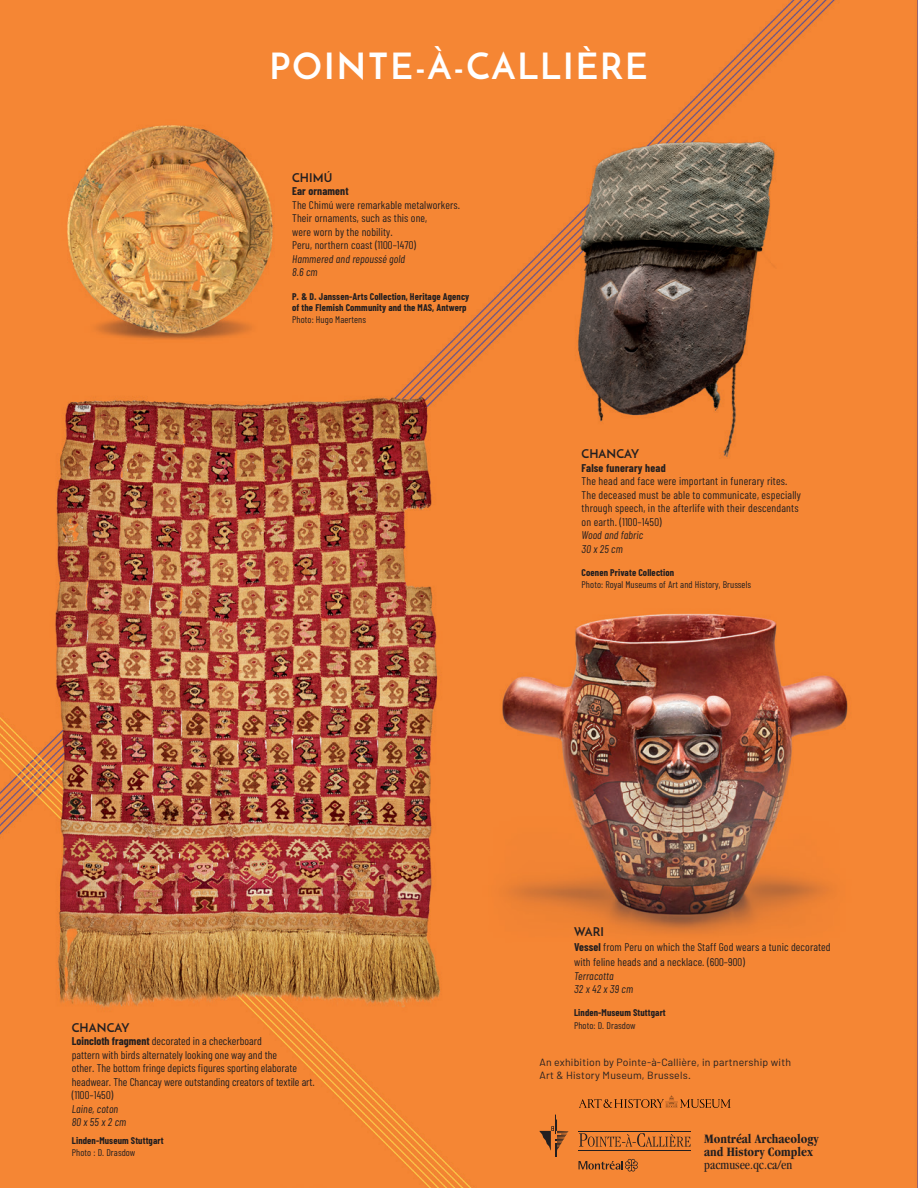
<style>
.page{position:relative;width:918px;height:1188px;background:#fff}
.page>*{position:absolute;margin:0;border:0;box-sizing:border-box;transform-origin:0 0}
.t1{font:700 36px "Josefin Sans";letter-spacing:.06em;color:#fff}
.t2{font:700 condensed 13.35px/13.2px "Garamond";color:#231f20}
.t3{font:700 12px "Josefin Sans";letter-spacing:.01em;color:#231f20}
.t4{font:11.25px "Barlow Condensed";letter-spacing:.01em;color:#231f20}
.t5{font:italic 11.25px "Barlow Condensed";letter-spacing:.01em;color:#231f20}
.t6{font:700 11.25px "Barlow Condensed";letter-spacing:.015em;color:#231f20}
.t7{font:10.5px "Barlow";letter-spacing:.02em;color:#231f20}
.t8{font:700 9.75px "Barlow Condensed";letter-spacing:.01em;color:#231f20}
.t9{font:9.75px "Barlow Condensed";letter-spacing:.01em;color:#231f20}
.s1{font-weight:700}
.s2{font-weight:400}
</style>
<div class="page">
<img style="left:1px;top:0;width:917px;height:1188px">
<svg style="left:579px;top:1133px;width:111px;height:14px;background:#cb712f"></svg>
<hr style="left:579px;top:1131px;width:112px;height:1px;background:#231f20">
<hr style="left:579px;top:1150px;width:112px;height:1px;background:#231f20">
<svg style="left:539px;top:1115px;width:29px;height:42px"></svg>
<svg style="left:579px;top:1159px;width:59px;height:13px"></svg>
<svg style="left:579px;top:1095px;width:152px;height:13px;background:#d0712c"></svg>
<p class="t1" style="left:269px;top:44px;width:380px">POINTE-À-CALLIÈRE</p>
<p class="t3" style="left:292px;top:170px;width:42px">CHIMÚ</p>
<p class="t6" style="left:292px;top:184px;width:58px">Ear ornament</p>
<p class="t4" style="left:292px;top:198px;width:170px">The Chimú were remarkable metalworkers.</p>
<p class="t4" style="left:292px;top:211px;width:137px">Their ornaments, such as this one,</p>
<p class="t4" style="left:292px;top:225px;width:102px">were worn by the nobility.</p>
<p class="t4" style="left:292px;top:238px;width:125px">Peru, northern coast (1100–1470)</p>
<p class="t5" style="left:292px;top:252px;width:115px">Hammered and repoussé gold</p>
<p class="t5" style="left:292px;top:265px;width:27px">8.6 cm</p>
<p class="t8" style="left:292px;top:290px;width:179px">P. &amp; D. Janssen-Arts Collection, Heritage Agency</p>
<p class="t8" style="left:292px;top:302px;width:176px">of the Flemish Community and the MAS, Antwerp</p>
<p class="t9" style="left:292px;top:314px;width:75px">Photo: Hugo Maertens</p>
<p class="t3" style="left:582px;top:447px;width:59px">CHANCAY</p>
<p class="t6" style="left:582px;top:461px;width:86px">False funerary head</p>
<p class="t4" style="left:582px;top:474px;width:207px">The head and face were important in funerary rites.</p>
<p class="t4" style="left:582px;top:488px;width:221px">The deceased must be able to communicate, especially</p>
<p class="t4" style="left:582px;top:501px;width:219px">through speech, in the afterlife with their descendants</p>
<p class="t4" style="left:582px;top:515px;width:82px">on earth. (1100–1450)</p>
<p class="t5" style="left:582px;top:528px;width:63px">Wood and fabric</p>
<p class="t5" style="left:582px;top:542px;width:43px">30 x 25 cm</p>
<p class="t8" style="left:582px;top:567px;width:94px">Coenen Private Collection</p>
<p class="t9" style="left:582px;top:578px;width:171px">Photo: Royal Museums of Art and History, Brussels</p>
<p class="t3" style="left:72px;top:1020px;width:59px">CHANCAY</p>
<p class="t4" style="left:72px;top:1034px;width:191px"><span class="s1">Loincloth fragment</span> decorated in a checkerboard</p>
<p class="t4" style="left:72px;top:1048px;width:207px">pattern with birds alternately looking one way and the</p>
<p class="t4" style="left:72px;top:1061px;width:227px">other. The bottom fringe depicts figures sporting elaborate</p>
<p class="t4" style="left:72px;top:1075px;width:245px">headwear. The Chancay were outstanding creators of textile art.</p>
<p class="t4" style="left:72px;top:1088px;width:43px">(1100–1450)</p>
<p class="t5" style="left:72px;top:1102px;width:48px">Laine, coton</p>
<p class="t5" style="left:72px;top:1115px;width:56px">80 x 55 x 2 cm</p>
<p class="t8" style="left:72px;top:1135px;width:93px">Linden-Museum Stuttgart</p>
<p class="t9" style="left:72px;top:1146px;width:65px">Photo : D. Drasdow</p>
<p class="t3" style="left:574px;top:924px;width:32px">WARI</p>
<p class="t4" style="left:574px;top:940px;width:258px"><span class="s1">Vessel</span> from Peru on which the Staff God wears a tunic decorated</p>
<p class="t4" style="left:574px;top:955px;width:172px">with feline heads and a necklace. (600–900)</p>
<p class="t5" style="left:574px;top:968px;width:41px">Terracotta</p>
<p class="t5" style="left:574px;top:982px;width:61px">32 x 42 x 39 cm</p>
<p class="t8" style="left:574px;top:1007px;width:93px">Linden-Museum Stuttgart</p>
<p class="t9" style="left:574px;top:1019px;width:63px">Photo: D. Drasdow</p>
<p class="t7" style="left:539px;top:1055px;width:253px">An exhibition by Pointe-à-Callière, in partnership with</p>
<p class="t7" style="left:539px;top:1069px;width:153px">Art &amp; History Museum, Brussels.</p>
<p class="t2" style="left:704px;top:1132px;width:116px">Montréal Archaeology and History Complex <span class="s2">pacmusee.qc.ca/en</span></p>
</div>
